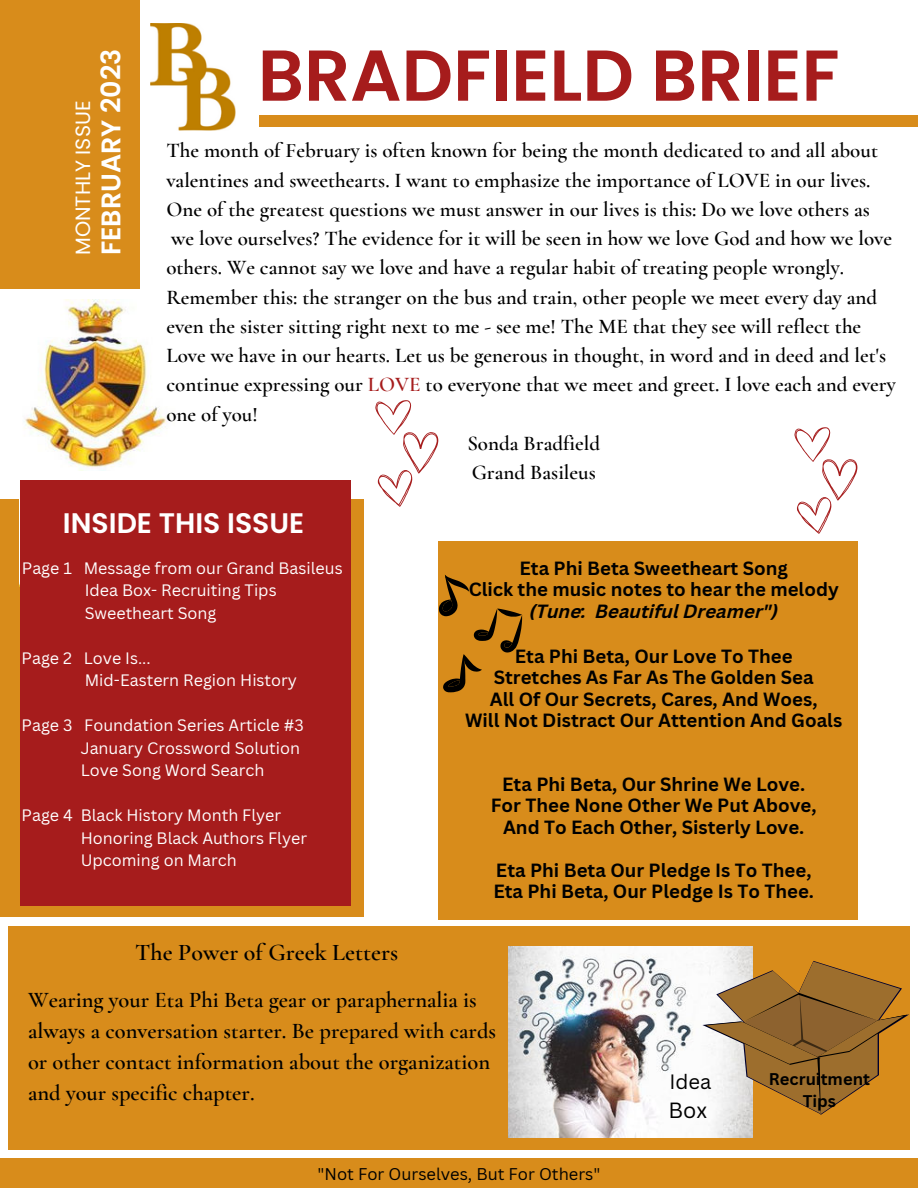
<style>
.page{position:relative;width:918px;height:1188px;background:#fff}
.page>*{position:absolute;margin:0;border:0;box-sizing:border-box;transform-origin:0 0}
.t1{font:600 71.85px "Poppins";color:#a61c1c}
.t2{font:600 28.35px "Poppins";color:#fff}
.t3{font:600 26.85px "Poppins";color:#fff}
.t4{font:600 24px "Cormorant Garamond";color:#000}
.t5{font:600 22.5px/31px "Cormorant Garamond";color:#000}
.t6{font:21.45px "Canva Sans";color:#000}
.t7{font:600 21px "Cormorant Garamond";color:#000}
.t8{font:20.7px "Poppins";color:#fff}
.t9{font:20.25px "Canva Sans";color:#000}
.t10{font:700 18.6px/21.3px "Canva Sans";color:#000;text-align:center}
.t11{font:italic 700 18.6px "Canva Sans";color:#000}
.t12{font:16.5px "Canva Sans";color:#000}
.t13{font:700 16.5px/22.5px "Canva Sans";color:#000;text-align:center}
.t14{font:16.05px/22.5px "Canva Sans";color:#fff}
.s1{color:#a61c1c}
</style>
<div class="page">
<div style="left:0;top:499px;width:364px;height:417px;background:#d88c1b"></div>
<div style="left:259px;top:115px;width:659px;height:12px;background:#d88c1b"></div>
<div style="left:0;top:0;width:139px;height:288px;background:#d88c1b"></div>
<div style="left:20px;top:481px;width:330px;height:424px;background:#a61c1c"></div>
<div style="left:0;top:1158px;width:918px;height:30px;background:#d88c1b"></div>
<img style="left:150px;top:23px;width:86px;height:107px">
<svg style="left:794px;top:427px;width:63px;height:107px"></svg>
<img style="left:25px;top:299px;width:144px;height:171px">
<div style="left:8px;top:926px;width:902px;height:223px;background:#d88c1b"></div>
<img style="left:509px;top:947px;width:244px;height:191px">
<svg style="left:702px;top:961px;width:207px;height:154px"></svg>
<svg style="left:375px;top:400px;width:63px;height:107px"></svg>
<div style="left:438px;top:541px;width:420px;height:379px;background:#d88c1b"></div>
<svg style="left:439px;top:575px;width:83px;height:117px"></svg>
<p class="t8" style="left:71px;top:255px;width:156px;rotate:-90deg">MONTHLY ISSUE</p>
<p class="t3" style="left:95px;top:255px;width:208px;rotate:-90deg">FEBRUARY 2023</p>
<h1 class="t1" style="left:258px;top:34px;width:583px">BRADFIELD BRIEF</h1>
<p class="t7" style="left:166px;top:138px;width:713px">The month of February is often known for being the month dedicated to and all about</p>
<p class="t7" style="left:166px;top:167px;width:706px">valentines and sweethearts. I want to emphasize the importance of LOVE in our lives.</p>
<p class="t7" style="left:166px;top:196px;width:705px">One of the greatest questions we must answer in our lives is this: Do we love others as</p>
<p class="t7" style="left:171px;top:225px;width:722px">we love ourselves? The evidence for it will be seen in how we love God and how we love</p>
<p class="t7" style="left:166px;top:255px;width:679px">others. We cannot say we love and have a regular habit of treating people wrongly.</p>
<p class="t7" style="left:166px;top:284px;width:712px">Remember this: the stranger on the bus and train, other people we meet every day and</p>
<p class="t7" style="left:166px;top:313px;width:696px">even the sister sitting right next to me - see me! The ME that they see will reflect the</p>
<p class="t7" style="left:166px;top:342px;width:721px">Love we have in our hearts. Let us be generous in thought, in word and in deed and let's</p>
<p class="t7" style="left:166px;top:372px;width:731px">continue expressing our <span class="s1">LOVE</span> to everyone that we meet and greet. I love each and every</p>
<p class="t7" style="left:166px;top:401px;width:93px">one of you!</p>
<p class="t7" style="left:467px;top:430px;width:134px">Sonda Bradfield</p>
<p class="t7" style="left:472px;top:459px;width:126px">Grand Basileus</p>
<h2 class="t2" style="left:63px;top:507px;width:243px">INSIDE THIS ISSUE</h2>
<p class="t14" style="left:85px;top:557px;width:260px;text-indent:-63px">Page 1 Message from our Grand Basileus<br>Idea Box- Recruiting Tips<br>Sweetheart Song</p>
<p class="t14" style="left:85px;top:647px;width:214px;text-indent:-63px">Page 2 Love Is...<br>Mid-Eastern Region History</p>
<p class="t14" style="left:81px;top:714px;width:225px;text-indent:-59px">Page 3 Foundation Series Article #3<br>January Crossword Solution<br>Love Song Word Search</p>
<p class="t14" style="left:81px;top:804px;width:228px;text-indent:-59px">Page 4 Black History Month Flyer<br>Honoring Black Authors Flyer<br>Upcoming on March</p>
<p class="t10" style="left:469px;top:558px;width:372px">Eta Phi Beta Sweetheart Song<br>Click the music notes to hear the melody</p>
<p class="t11" style="left:529px;top:600px;width:250px">(Tune: Beautiful Dreamer")</p>
<p class="t10" style="left:465px;top:646px;width:379px">Eta Phi Beta, Our Love To Thee<br>Stretches As Far As The Golden Sea<br>All Of Our Secrets, Cares, And Woes,<br>Will Not Distract Our Attention And Goals</p>
<p class="t10" style="left:491px;top:774px;width:327px">Eta Phi Beta, Our Shrine We Love.<br>For Thee None Other We Put Above,<br>And To Each Other, Sisterly Love.</p>
<p class="t10" style="left:493px;top:859px;width:322px;text-align:left">Eta Phi Beta Our Pledge Is To Thee,<br>Eta Phi Beta, Our Pledge Is To Thee.</p>
<p class="t4" style="left:135px;top:937px;width:265px">The Power of Greek Letters</p>
<p class="t5" style="left:28px;top:984px;width:470px">Wearing your Eta Phi Beta gear or paraphernalia is always a conversation starter. Be prepared with cards or other contact information about the organization and your specific chapter.</p>
<p class="t12" style="left:318px;top:1164px;width:284px">"Not For Ourselves, But For Others"</p>
<p class="t9" style="left:669px;top:1070px;width:43px">Idea</p>
<p class="t6" style="left:668px;top:1097px;width:40px">Box</p>
<p class="t13" style="left:769px;top:1068px;width:103px">Recruitment<br>Tips</p>
</div>
